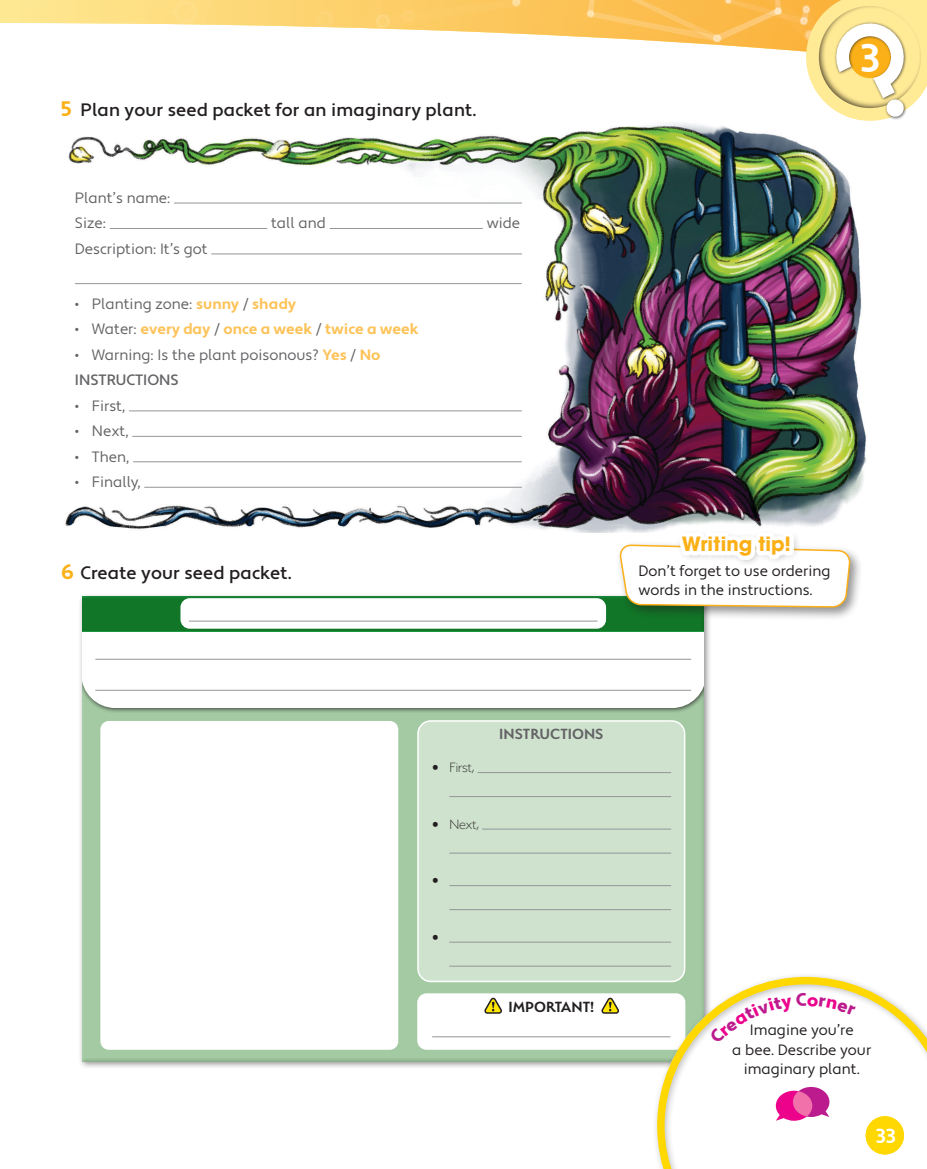
<style>
.page{position:relative;width:927px;height:1169px;background:#fff}
.page>*{position:absolute;margin:0;border:0;box-sizing:border-box;transform-origin:0 0}
.t1{font:700 39.75px "Apertura";color:#fff}
.t2{font:700 20.25px "Apertura";color:#fff}
._00_Remember_header{font:700 19.5px "ITC Avant Garde Pro";letter-spacing:.01em;color:#fbb017}
._00_Rubric{font:500 18px "Apertura";letter-spacing:.01em;color:#231f20}
._00_realia{font:600 16.5px "Serenity";color:#636366}
.t3{font:600 16.5px "Serenity";color:#231f20}
._00_realia-2{font:15px "Apertura";color:#636366}
._00_Writing_tip{font:15px/19.5px "Apertura";color:#231f20}
._00_Corner_text{font:15px/19.5px "Apertura";color:#231f20;text-align:center}
._00_realia-3{font:700 15px "Apertura";color:#fdc359}
.t4{font:200 15px "Serenity";color:#231f20}
._00_realia-4{font:500 15px "Apertura";color:#636366}
.s1{font-weight:700;font-size:21px;color:#fbb017}
.s2{font-weight:700;color:#fdc359}
.s3{font-weight:400;color:#636366}
</style>
<div class="page">
<img style="left:65px;top:123px;width:801px;height:410px">
<img style="left:0;top:0;width:805px;height:52px">
<div style="left:80px;top:596px;width:628px;height:466px;background:#231f20;opacity:.75"></div>
<div style="left:83px;top:631px;width:620px;height:82px;background:#231f20;opacity:.75"></div>
<svg style="left:83px;top:631px;width:620px;height:77px"></svg>
<div style="left:100px;top:721px;width:298px;height:328px;background:#fff;border-radius:9px"></div>
<div style="left:418px;top:721px;width:266px;height:260px;background:#cee2cd;border-radius:13px"></div>
<div style="left:417px;top:720px;width:268px;height:262px;border:2px solid #fff;border-radius:13px"></div>
<div style="left:83px;top:595px;width:620px;height:36px;background:linear-gradient(to right,#13792c,#13792b)"></div>
<hr style="left:477px;top:772px;width:194px;height:1px;background:#939598">
<hr style="left:449px;top:796px;width:222px;height:1px;background:#939598">
<hr style="left:482px;top:828px;width:189px;height:1px;background:#939598">
<hr style="left:449px;top:852px;width:222px;height:1px;background:#939598">
<hr style="left:449px;top:885px;width:222px;height:1px;background:#939598">
<hr style="left:449px;top:909px;width:222px;height:1px;background:#939598">
<hr style="left:449px;top:941px;width:222px;height:1px;background:#939598">
<hr style="left:449px;top:965px;width:222px;height:1px;background:#939598">
<div style="left:418px;top:994px;width:266px;height:55px;background:#fff;border-radius:9px"></div>
<div style="left:417px;top:993px;width:268px;height:56px;border:2px solid #fff;border-radius:9px"></div>
<svg style="left:484px;top:997px;width:18px;height:17px"></svg>
<svg style="left:601px;top:997px;width:18px;height:17px"></svg>
<hr style="left:432px;top:1036px;width:238px;height:1px;background:#939598">
<div style="left:181px;top:599px;width:424px;height:29px;background:#fff;border-radius:9px"></div>
<div style="left:180px;top:598px;width:426px;height:30px;border:2px solid #fff;border-radius:9px"></div>
<hr style="left:189px;top:620px;width:408px;height:1px;background:#939598">
<hr style="left:95px;top:659px;width:596px;height:1px;background:#939598">
<hr style="left:95px;top:690px;width:596px;height:1px;background:#939598">
<div style="left:615px;top:540px;width:248px;height:81px;background:#231f20;opacity:.5"></div>
<svg style="left:618px;top:545px;width:231px;height:62px"></svg>
<div style="left:675px;top:530px;width:125px;height:36px;background:#231f20;opacity:.75"></div>
<div style="left:677px;top:532px;width:116px;height:28px;background:#fff"></div>
<hr style="left:174px;top:203px;width:348px;height:1px;background:#939598">
<hr style="left:110px;top:228px;width:157px;height:1px;background:#939598">
<hr style="left:329px;top:228px;width:153px;height:1px;background:#939598">
<hr style="left:211px;top:253px;width:311px;height:1px;background:#939598">
<hr style="left:75px;top:283px;width:446px;height:1px;background:#939598">
<hr style="left:129px;top:410px;width:392px;height:1px;background:#939598">
<hr style="left:132px;top:436px;width:389px;height:1px;background:#939598">
<hr style="left:133px;top:461px;width:388px;height:1px;background:#939598">
<hr style="left:144px;top:487px;width:377px;height:1px;background:#939598">
<div style="left:652px;top:971px;width:274px;height:198px;background:#231f20;opacity:.3"></div>
<svg style="left:657px;top:976px;width:269px;height:193px"></svg>
<div style="left:912px;top:1155px;width:14px;height:14px;background:#fff"></div>
<div style="left:865px;top:1116px;width:38px;height:38px;background:#ffd801;border-radius:50%"></div>
<svg style="left:775px;top:1086px;width:54px;height:34px"></svg>
<svg style="left:805px;top:0;width:122px;height:121px"></svg>
<svg style="left:708px;top:993px;width:147px;height:51px"></svg>
<p class="_00_Rubric" style="left:61px;top:99px;width:416px"><span class="s1">5</span> Plan your seed packet for an imaginary plant.</p>
<p class="_00_realia-2" style="left:75px;top:189px;width:97px">Plant’s name:</p>
<p class="_00_realia-2" style="left:75px;top:214px;width:33px">Size:</p>
<p class="_00_realia-2" style="left:271px;top:214px;width:56px">tall and</p>
<p class="_00_realia-2" style="left:486px;top:214px;width:35px">wide</p>
<p class="_00_realia-2" style="left:75px;top:239px;width:134px">Description: It’s got</p>
<p class="_00_realia-2" style="left:75px;top:295px;width:222px">• Planting zone: <span class="s2">sunny</span> / <span class="s2">shady</span></p>
<p class="_00_realia-3" style="left:75px;top:320px;width:345px"><span class="s3">• Water:</span> every day <span class="s3">/</span> once a week <span class="s3">/</span> twice a week</p>
<p class="_00_realia-2" style="left:75px;top:345px;width:307px">• Warning: Is the plant poisonous? <span class="s2">Yes</span> / <span class="s2">No</span></p>
<p class="_00_realia-4" style="left:75px;top:371px;width:105px">INSTRUCTIONS</p>
<p class="_00_realia-2" style="left:75px;top:396px;width:52px">• First,</p>
<p class="_00_realia-2" style="left:75px;top:422px;width:55px">• Next,</p>
<p class="_00_realia-2" style="left:75px;top:447px;width:56px">• Then,</p>
<p class="_00_realia-2" style="left:75px;top:473px;width:67px">• Finally,</p>
<p class="_00_Remember_header" style="left:681px;top:531px;width:111px">Writing tip!</p>
<p class="_00_Rubric" style="left:61px;top:561px;width:232px"><span class="s1">6</span> Create your seed packet.</p>
<p class="_00_Writing_tip" style="left:638px;top:561px;width:193px">Don’t forget to use ordering words in the instructions.</p>
<h1 class="t1" style="left:859px;top:35px;width:21px">3</h1>
<p class="t4" style="left:432px;top:760px;width:43px">• First,</p>
<p class="t4" style="left:432px;top:816px;width:48px">• Next,</p>
<p class="t4" style="left:432px;top:873px;width:7px">•</p>
<p class="t4" style="left:432px;top:929px;width:7px">•</p>
<p class="_00_realia" style="left:499px;top:725px;width:105px">INSTRUCTIONS</p>
<p class="t3" style="left:508px;top:997px;width:87px">IMPORTANT!</p>
<p class="_00_Corner_text" style="left:732px;top:1020px;width:140px">Imagine you’re<br>a bee. Describe your imaginary plant.</p>
<h2 class="t2" style="left:875px;top:1123px;width:22px">33</h2>
</div>
